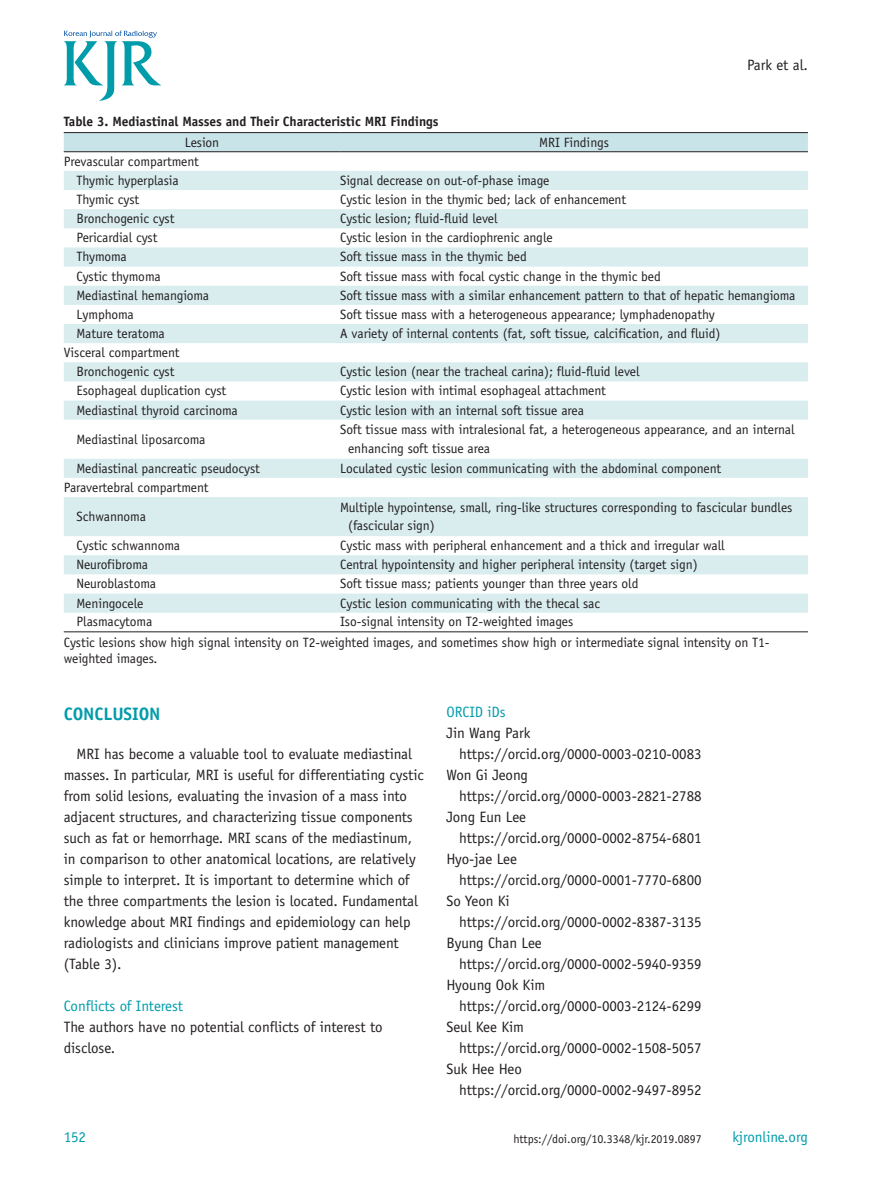
<style>
.page{position:relative;width:893px;height:1191px;background:#fff}
.page>*{position:absolute;margin:0;border:0;box-sizing:border-box;transform-origin:0 0}
.t1{font:700 18px "Officina Sans Std";letter-spacing:-.005em;color:#009caa}
.t2{font:15px/21px "Officina Sans Std";letter-spacing:-.005em;color:#231f20}
.t3{font:15px "Officina Sans Std";letter-spacing:-.005em;color:#009caa}
.t4{font:13.5px/18.8px "Officina Sans Std";letter-spacing:-.005em;color:#231f20}
.t5{font:700 13.5px "Officina Sans Std";letter-spacing:-.005em;color:#231f20}
.t6{font:12px "Officina Sans Std";letter-spacing:-.005em;color:#231f20}
</style>
<div class="page">
<svg style="left:64px;top:31px;width:97px;height:70px"></svg>
<div style="left:64px;top:133px;width:744px;height:18px;background:#c9e4e9"></div>
<svg style="left:64px;top:171px;width:744px;height:441px;fill:#dbeef0"></svg>
<hr style="left:64px;top:132px;width:276px;height:1px;background:#231f20">
<hr style="left:340px;top:132px;width:468px;height:1px;background:#231f20">
<hr style="left:64px;top:631px;width:276px;height:1px;background:#231f20">
<hr style="left:340px;top:631px;width:468px;height:1px;background:#231f20">
<hr style="left:64px;top:151px;width:276px;height:1px;background:#231f20">
<hr style="left:340px;top:151px;width:468px;height:1px;background:#231f20">
<p class="t5" style="left:64px;top:113px;width:376px">Table 3. Mediastinal Masses and Their Characteristic MRI Findings</p>
<p class="t4" style="left:185px;top:133px;width:36px">Lesion</p>
<p class="t4" style="left:539px;top:133px;width:71px">MRI Findings</p>
<p class="t4" style="left:64px;top:152px;width:137px;text-align:center">Prevascular compartment<br>Thymic hyperplasia</p>
<p class="t4" style="left:340px;top:171px;width:211px">Signal decrease on out-of-phase image</p>
<p class="t2" style="left:747px;top:54px;width:62px">Park et al.</p>
<p class="t4" style="left:77px;top:190px;width:64px">Thymic cyst</p>
<p class="t4" style="left:340px;top:190px;width:287px">Cystic lesion in the thymic bed; lack of enhancement</p>
<p class="t4" style="left:77px;top:209px;width:99px">Bronchogenic cyst</p>
<p class="t4" style="left:340px;top:209px;width:159px">Cystic lesion; fluid-fluid level</p>
<p class="t4" style="left:77px;top:228px;width:83px">Pericardial cyst</p>
<p class="t4" style="left:340px;top:228px;width:214px">Cystic lesion in the cardiophrenic angle</p>
<p class="t4" style="left:77px;top:247px;width:52px">Thymoma</p>
<p class="t4" style="left:340px;top:247px;width:188px">Soft tissue mass in the thymic bed</p>
<p class="t4" style="left:77px;top:267px;width:86px">Cystic thymoma</p>
<p class="t4" style="left:340px;top:267px;width:322px">Soft tissue mass with focal cystic change in the thymic bed</p>
<p class="t4" style="left:77px;top:286px;width:134px">Mediastinal hemangioma</p>
<p class="t4" style="left:340px;top:286px;width:457px">Soft tissue mass with a similar enhancement pattern to that of hepatic hemangioma</p>
<p class="t4" style="left:77px;top:305px;width:59px">Lymphoma</p>
<p class="t4" style="left:340px;top:305px;width:376px">Soft tissue mass with a heterogeneous appearance; lymphadenopathy</p>
<p class="t4" style="left:77px;top:324px;width:90px">Mature teratoma</p>
<p class="t4" style="left:340px;top:324px;width:382px">A variety of internal contents (fat, soft tissue, calcification, and fluid)</p>
<p class="t4" style="left:64px;top:343px;width:117px;line-height:19.2px;text-align:center">Visceral compartment<br>Bronchogenic cyst</p>
<p class="t4" style="left:340px;top:362px;width:301px">Cystic lesion (near the tracheal carina); fluid-fluid level</p>
<p class="t4" style="left:77px;top:381px;width:151px">Esophageal duplication cyst</p>
<p class="t4" style="left:340px;top:381px;width:267px">Cystic lesion with intimal esophageal attachment</p>
<p class="t4" style="left:77px;top:400px;width:163px">Mediastinal thyroid carcinoma</p>
<p class="t4" style="left:340px;top:400px;width:245px">Cystic lesion with an internal soft tissue area</p>
<p class="t4" style="left:77px;top:430px;width:130px">Mediastinal liposarcoma</p>
<p class="t4" style="left:348px;top:420px;width:448px;text-indent:-8px">Soft tissue mass with intralesional fat, a heterogeneous appearance, and an internal enhancing soft tissue area</p>
<p class="t4" style="left:77px;top:459px;width:185px">Mediastinal pancreatic pseudocyst</p>
<p class="t4" style="left:340px;top:459px;width:382px">Loculated cystic lesion communicating with the abdominal component</p>
<p class="t4" style="left:77px;top:473px;width:133px;line-height:29.1px;text-indent:-13px">Paravertebral compartment<br>Schwannoma</p>
<p class="t4" style="left:348px;top:498px;width:446px;text-indent:-8px">Multiple hypointense, small, ring-like structures corresponding to fascicular bundles (fascicular sign)</p>
<p class="t4" style="left:77px;top:536px;width:105px">Cystic schwannoma</p>
<p class="t4" style="left:340px;top:536px;width:386px">Cystic mass with peripheral enhancement and a thick and irregular wall</p>
<p class="t4" style="left:77px;top:555px;width:73px">Neurofibroma</p>
<p class="t4" style="left:340px;top:555px;width:359px">Central hypointensity and higher peripheral intensity (target sign)</p>
<p class="t4" style="left:77px;top:574px;width:81px">Neuroblastoma</p>
<p class="t4" style="left:340px;top:574px;width:300px">Soft tissue mass; patients younger than three years old</p>
<p class="t4" style="left:77px;top:593px;width:68px">Meningocele</p>
<p class="t4" style="left:340px;top:593px;width:261px">Cystic lesion communicating with the thecal sac</p>
<p class="t4" style="left:77px;top:612px;width:77px">Plasmacytoma</p>
<p class="t4" style="left:64px;top:611px;width:707px;line-height:20.7px;text-indent:276px">Iso-signal intensity on T2-weighted images<br>Cystic lesions show high signal intensity on T2-weighted images, and sometimes show high or intermediate signal intensity on T1-</p>
<p class="t4" style="left:64px;top:649px;width:95px">weighted images.</p>
<h1 class="t1" style="left:64px;top:702px;width:98px">CONCLUSION</h1>
<p class="t2" style="left:64px;top:743px;width:361px;text-indent:13px">MRI has become a valuable tool to evaluate mediastinal masses. In particular, MRI is useful for differentiating cystic from solid lesions, evaluating the invasion of a mass into adjacent structures, and characterizing tissue components such as fat or hemorrhage. MRI scans of the mediastinum, in comparison to other anatomical locations, are relatively simple to interpret. It is important to determine which of the three compartments the lesion is located. Fundamental knowledge about MRI findings and epidemiology can help radiologists and clinicians improve patient management (Table 3).</p>
<p class="t3" style="left:64px;top:997px;width:121px">Conflicts of Interest</p>
<p class="t2" style="left:64px;top:1016px;width:320px">The authors have no potential conflicts of interest to disclose.</p>
<p class="t3" style="left:64px;top:1128px;width:24px">152</p>
<p class="t3" style="left:446px;top:703px;width:61px">ORCID iDs</p>
<p class="t2" style="left:446px;top:722px;width:85px">Jin Wang Park</p>
<p class="t2" style="left:459px;top:743px;width:244px">https://orcid.org/0000-0003-0210-0083</p>
<p class="t2" style="left:446px;top:764px;width:83px">Won Gi Jeong</p>
<p class="t2" style="left:459px;top:785px;width:244px">https://orcid.org/0000-0003-2821-2788</p>
<p class="t2" style="left:446px;top:806px;width:81px">Jong Eun Lee</p>
<p class="t2" style="left:459px;top:827px;width:244px">https://orcid.org/0000-0002-8754-6801</p>
<p class="t2" style="left:446px;top:848px;width:72px">Hyo-jae Lee</p>
<p class="t2" style="left:459px;top:869px;width:244px">https://orcid.org/0000-0001-7770-6800</p>
<p class="t2" style="left:446px;top:890px;width:65px">So Yeon Ki</p>
<p class="t2" style="left:459px;top:911px;width:244px">https://orcid.org/0000-0002-8387-3135</p>
<p class="t2" style="left:446px;top:932px;width:97px">Byung Chan Lee</p>
<p class="t2" style="left:459px;top:953px;width:244px">https://orcid.org/0000-0002-5940-9359</p>
<p class="t2" style="left:446px;top:974px;width:100px">Hyoung Ook Kim</p>
<p class="t2" style="left:459px;top:995px;width:244px">https://orcid.org/0000-0003-2124-6299</p>
<p class="t2" style="left:446px;top:1016px;width:79px">Seul Kee Kim</p>
<p class="t2" style="left:459px;top:1037px;width:244px">https://orcid.org/0000-0002-1508-5057</p>
<p class="t2" style="left:446px;top:1058px;width:77px">Suk Hee Heo</p>
<p class="t2" style="left:459px;top:1079px;width:244px">https://orcid.org/0000-0002-9497-8952</p>
<p class="t6" style="left:513px;top:1132px;width:190px">https://doi.org/10.3348/kjr.2019.0897</p>
<p class="t3" style="left:732px;top:1128px;width:77px">kjronline.org</p>
</div>
